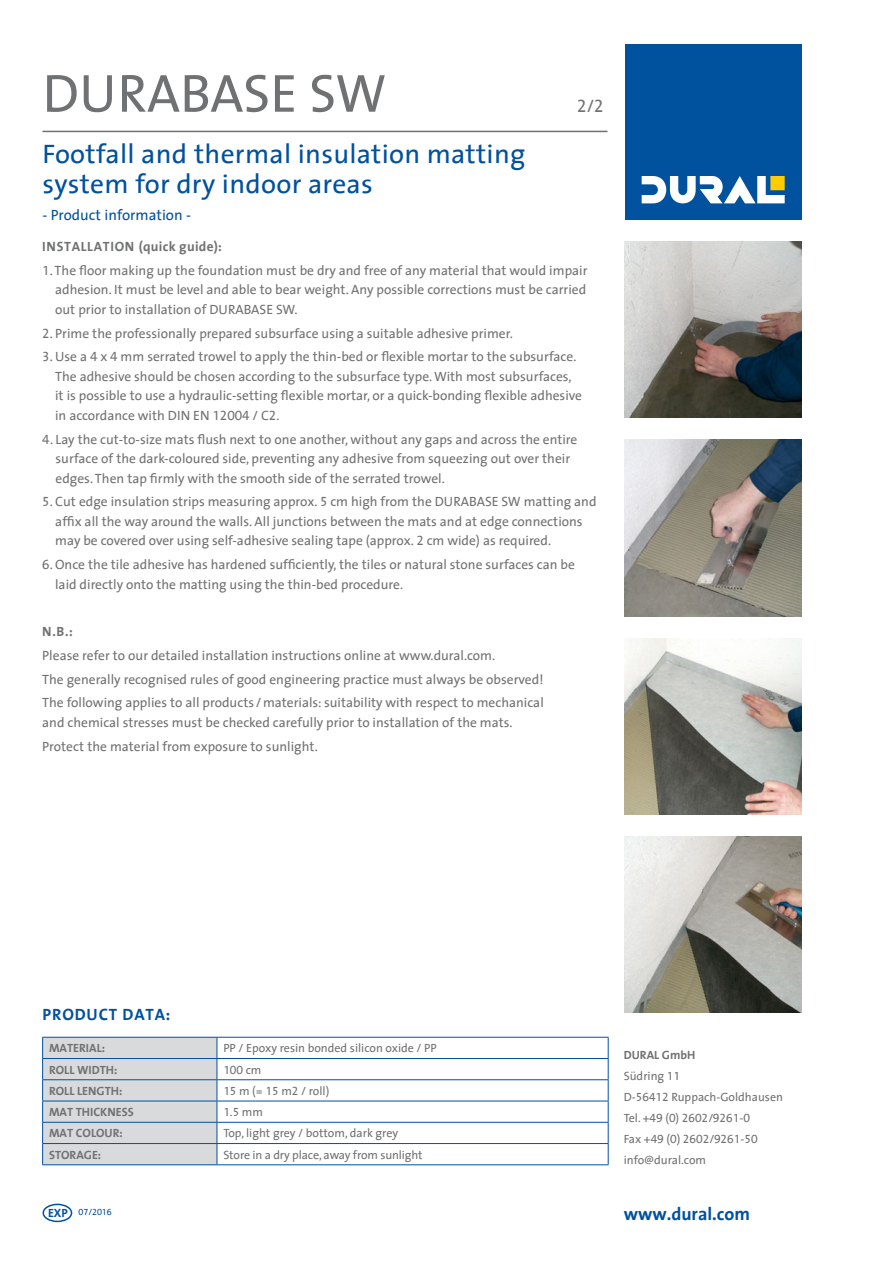
<style>
.page{position:relative;width:893px;height:1263px;background:#fff}
.page>*{position:absolute;margin:0;border:0;box-sizing:border-box;transform-origin:0 0}
.t1{font:54px "Dural The Sans";color:#707172}
.t2{font:27px/30px "Dural The Sans";letter-spacing:.01em;color:#00519e}
.t3{font:700 18px "Dural The Sans";color:#00519e}
.t4{font:18px "Dural The Sans";color:#707172}
.t5{font:700 16.5px "Dural The Sans";letter-spacing:.05em;color:#00519e}
.t6{font:15px "Dural The Sans";color:#00519e}
.t7{font:13.5px/19.5px "Dural The Sans";color:#707172}
.t8{font:700 13.5px "Dural The Sans";letter-spacing:.05em;color:#707172}
.t9{font:12px/21px "Dural The Sans";color:#707172}
.t10{font:700 12px "Dural The Sans";color:#707172}
.t11{font:9px "Dural The Sans";color:#00519e}
.s1{font-weight:700;font-size:12px}
</style>
<div class="page">
<div style="left:43px;top:1204px;width:29px;height:18px;border:2px solid #00519e;border-radius:50%"></div>
<div style="left:625px;top:44px;width:176px;height:176px;background:#00519e"></div>
<svg style="left:642px;top:176px;width:143px;height:27px"></svg>
<hr style="left:43px;top:131px;width:565px;height:1px;background:#707172">
<svg style="left:218px;top:1038px;width:390px;height:126px"></svg>
<hr style="left:217px;top:1037px;width:392px;height:1px;background:#00519e">
<hr style="left:217px;top:1058px;width:392px;height:1px;background:#00519e">
<hr style="left:217px;top:1079px;width:392px;height:1px;background:#00519e">
<hr style="left:217px;top:1101px;width:392px;height:1px;background:#00519e">
<hr style="left:217px;top:1122px;width:392px;height:1px;background:#00519e">
<hr style="left:217px;top:1143px;width:392px;height:1px;background:#00519e">
<svg style="left:42px;top:1037px;width:176px;height:127px"></svg>
<svg style="left:608px;top:1037px;width:1px;height:127px"></svg>
<hr style="left:42px;top:1164px;width:175px;height:1px;background:#00519e">
<hr style="left:217px;top:1164px;width:392px;height:1px;background:#00519e">
<img style="left:625px;top:242px;width:176px;height:176px">
<img style="left:625px;top:638px;width:176px;height:176px">
<img style="left:625px;top:440px;width:176px;height:176px">
<img style="left:625px;top:836px;width:176px;height:177px">
<h1 class="t1" style="left:43px;top:48px;width:346px">DURABASE SW</h1>
<h2 class="t2" style="left:43px;top:138px;width:484px">Footfall and thermal insulation matting system for dry indoor areas</h2>
<p class="t6" style="left:43px;top:202px;width:150px">- Product information -</p>
<h3 class="t4" style="left:577px;top:91px;width:29px">2/2</h3>
<p class="t8" style="left:42px;top:235px;width:181px">INSTALLATION (quick guide):</p>
<p class="t7" style="left:55px;top:260px;width:534px;text-align:justify;text-indent:-13px">1. The floor making up the foundation must be dry and free of any material that would impair adhesion. It must be level and able to bear weight. Any possible corrections must be carried out prior to installation of DURABASE SW.</p>
<p class="t7" style="left:42px;top:323px;width:472px">2. Prime the professionally prepared subsurface using a suitable adhesive primer.</p>
<p class="t7" style="left:55px;top:347px;width:528px;text-indent:-13px">3. Use a 4 x 4 mm serrated trowel to apply the thin-bed or flexible mortar to the subsurface.<br>The adhesive should be chosen according to the subsurface type. With most subsurfaces, it is possible to use a hydraulic-setting flexible mortar, or a quick-bonding flexible adhesive in accordance with DIN EN 12004 / C2.</p>
<p class="t7" style="left:56px;top:429px;width:523px;text-indent:-13px">4. Lay the cut-to-size mats flush next to one another, without any gaps and across the entire surface of the dark-coloured side, preventing any adhesive from squeezing out over their edges. Then tap firmly with the smooth side of the serrated trowel.</p>
<p class="t7" style="left:55px;top:492px;width:543px;text-indent:-13px">5. Cut edge insulation strips measuring approx. 5 cm high from the DURABASE SW matting and affix all the way around the walls. All junctions between the mats and at edge connections may be covered over using self-adhesive sealing tape (approx. 2 cm wide) as required.</p>
<p class="t7" style="left:55px;top:554px;width:521px;text-indent:-13px">6. Once the tile adhesive has hardened sufficiently, the tiles or natural stone surfaces can be laid directly onto the matting using the thin-bed procedure.</p>
<p class="t8" style="left:42px;top:620px;width:32px">N.B.:</p>
<p class="t7" style="left:42px;top:643px;width:503px;line-height:23.7px">Please refer to our detailed installation instructions online at www.dural.com.<br>The generally recognised rules of good engineering practice must always be observed!<br>The following applies to all products /materials: suitability with respect to mechanical</p>
<p class="t7" style="left:42px;top:710px;width:472px;line-height:23.7px">and chemical stresses must be checked carefully prior to installation of the mats.<br>Protect the material from exposure to sunlight.</p>
<p class="t5" style="left:43px;top:1000px;width:129px">PRODUCT DATA:</p>
<p class="t10" style="left:49px;top:1038px;width:58px">MATERIAL:</p>
<p class="t9" style="left:223px;top:1037px;width:215px">PP / Epoxy resin bonded silicon oxide / PP</p>
<p class="t10" style="left:49px;top:1059px;width:70px">ROLL WIDTH:</p>
<p class="t9" style="left:223px;top:1059px;width:40px">100 cm</p>
<p class="t10" style="left:49px;top:1081px;width:75px">ROLL LENGTH:</p>
<p class="t9" style="left:223px;top:1080px;width:107px">15 m (= 15 m2 / roll)</p>
<p class="t10" style="left:49px;top:1102px;width:86px">MAT THICKNESS</p>
<p class="t9" style="left:223px;top:1101px;width:41px">1.5 mm</p>
<p class="t10" style="left:49px;top:1123px;width:75px">MAT COLOUR:</p>
<p class="t9" style="left:223px;top:1122px;width:176px">Top, light grey / bottom, dark grey</p>
<p class="t10" style="left:49px;top:1144px;width:54px">STORAGE:</p>
<p class="t9" style="left:223px;top:1144px;width:201px">Store in a dry place, away from sunlight</p>
<p class="t11" style="left:48px;top:1204px;width:65px"><span class="s1">EXP</span> 07/2016</p>
<p class="t10" style="left:624px;top:1045px;width:73px">DURAL GmbH</p>
<p class="t9" style="left:624px;top:1065px;width:161px">Südring 11<br>D-56412 Ruppach-Goldhausen<br>Tel. +49 (0) 2602/9261-0<br>Fax +49 (0) 2602/9261-50 info@dural.com</p>
<h3 class="t3" style="left:624px;top:1199px;width:128px">www.dural.com</h3>
</div>
